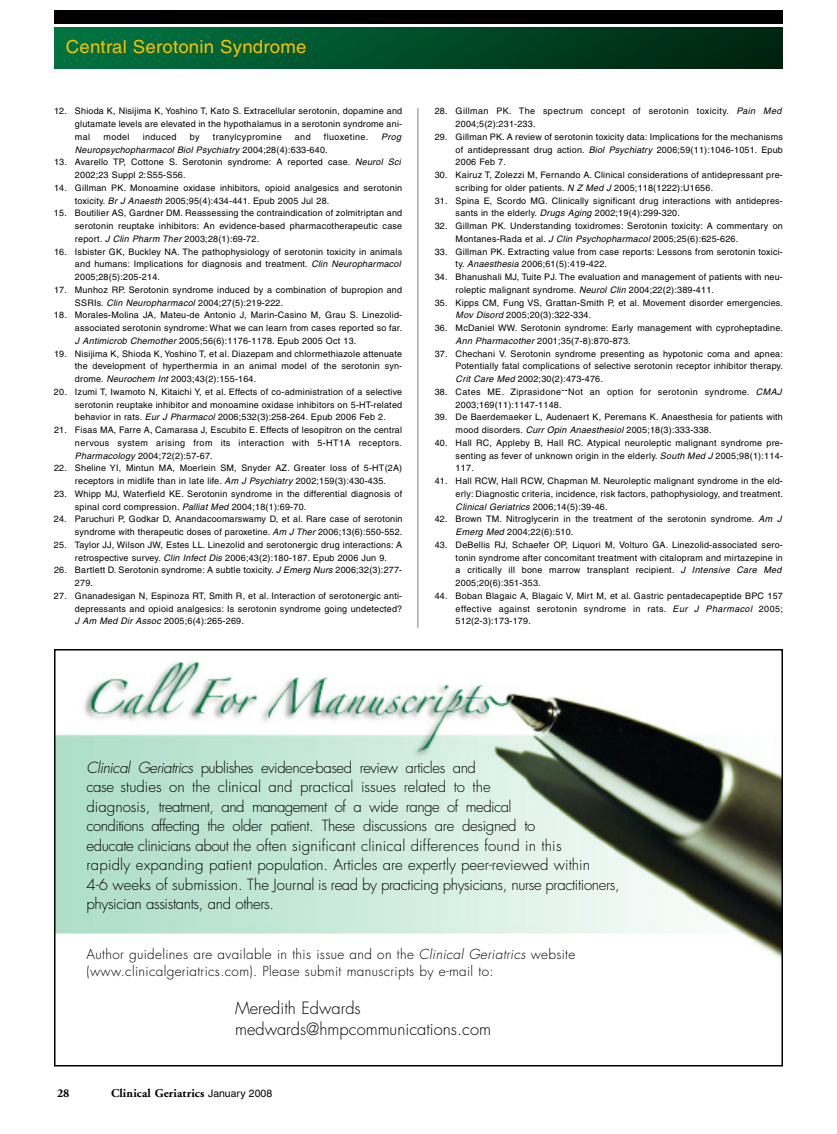
<style>
.page{position:relative;width:837px;height:1134px;background:#fff}
.page>*{position:absolute;margin:0;border:0;box-sizing:border-box;transform-origin:0 0}
.t1{font:18px "Helvetica";letter-spacing:.01em;color:#fbc200}
.t2{font:300 16.5px/21.8px "Futura";color:#000}
.t3{font:300 15px/19.5px "Futura";letter-spacing:-.025em;color:#000}
.t4{font:300 13.5px/17.7px "Futura";letter-spacing:.025em;color:#000}
.t5{font:700 12px "Adobe Garamond";letter-spacing:.015em;color:#000}
.t6{font:9px/12.8px "Helvetica";letter-spacing:.02em;color:#000}
.t7{font:9px/12.8px "Helvetica";letter-spacing:.045em;color:#000}
.t8{font:9px/12.8px "Helvetica";letter-spacing:.04em;color:#000}
.t9{font:italic 9px "Helvetica";letter-spacing:.02em;color:#000}
.s1{font-style:normal}
.s2{font-style:italic}
.s3{font-family:"Helvetica";font-weight:400;font-size:10.5px}
</style>
<div class="page">
<img style="left:54px;top:28px;width:729px;height:40px">
<div style="left:54px;top:10px;width:729px;height:14px;background:#000"></div>
<hr style="left:418px;top:108px;width:1px;height:520px;background:#808080">
<img style="left:57px;top:661px;width:723px;height:297px">
<div style="left:54px;top:649px;width:729px;height:417px;border:2px solid #000"></div>
<h1 class="t1" style="left:66px;top:37px;width:242px">Central Serotonin Syndrome</h1>
<p class="t6" style="left:75px;top:105px;width:329px;text-align:justify;text-indent:-21px">12. Shioda K, Nisijima K, Yoshino T, Kato S. Extracellular serotonin, dopamine and glutamate levels are elevated in the hypothalamus in a serotonin syndrome ani&shy;mal</p>
<p class="t6" style="left:103px;top:130px;width:28px">model</p>
<p class="t7" style="left:143px;top:130px;width:35px">induced</p>
<p class="t6" style="left:190px;top:130px;width:11px">by</p>
<p class="t7" style="left:213px;top:130px;width:70px">tranylcypromine</p>
<p class="t6" style="left:295px;top:130px;width:17px">and</p>
<p class="t7" style="left:324px;top:130px;width:46px">fluoxetine.</p>
<p class="t9" style="left:381px;top:132px;width:22px">Prog</p>
<p class="t9" style="left:75px;top:144px;width:254px">Neuropsychopharmacol Biol Psychiatry <span class="s1">2004;28(4):633-640.</span></p>
<p class="t6" style="left:75px;top:156px;width:327px;text-indent:-21px">13. Avarello TP, Cottone S. Serotonin syndrome: A reported case. <span class="s2">Neurol Sci<br></span>2002;23 Suppl 2:S55-S56.</p>
<p class="t6" style="left:75px;top:181px;width:329px;text-indent:-21px">14. Gillman PK. Monoamine oxidase inhibitors, opioid analgesics and serotonin toxicity. <span class="s2">Br J Anaesth</span> 2005;95(4):434-441. Epub 2005 Jul 28.</p>
<p class="t6" style="left:75px;top:207px;width:329px;text-align:justify;text-indent:-21px">15. Boutilier AS, Gardner DM. Reassessing the contraindication of zolmitriptan and serotonin reuptake inhibitors: An evidence-based pharmacotherapeutic case report. <span class="s2">J Clin Pharm Ther</span> 2003;28(1):69-72.</p>
<p class="t6" style="left:75px;top:245px;width:329px;text-indent:-21px">16. Isbister GK, Buckley NA. The pathophysiology of serotonin toxicity in animals and humans: Implications for diagnosis and treatment. <span class="s2">Clin Neuropharmacol<br></span>2005;28(5):205-214.</p>
<p class="t6" style="left:75px;top:283px;width:329px;text-indent:-21px">17. Munhoz RP. Serotonin syndrome induced by a combination of bupropion and<br>SSRIs. <span class="s2">Clin Neuropharmacol</span> 2004;27(5):219-222.</p>
<p class="t6" style="left:75px;top:309px;width:329px;text-align:justify;text-indent:-21px">18. Morales-Molina JA, Mateu-de Antonio J, Marin-Casino M, Grau S. Linezolid&shy;associated serotonin syndrome: What we can learn from cases reported so far.<br><span class="s2">J Antimicrob Chemother</span> 2005;56(6):1176-1178. Epub 2005 Oct 13.</p>
<p class="t6" style="left:75px;top:347px;width:329px;text-align:justify;text-indent:-21px">19. Nisijima K, Shioda K, Yoshino T, et al. Diazepam and chlormethiazole attenuate the development of hyperthermia in an animal model of the serotonin syn&shy;drome. <span class="s2">Neurochem Int</span> 2003;43(2):155-164.</p>
<p class="t6" style="left:75px;top:385px;width:329px;text-align:justify;text-indent:-21px">20. Izumi T, Iwamoto N, Kitaichi Y, et al. Effects of co-administration of a selective serotonin reuptake inhibitor and monoamine oxidase inhibitors on 5-HT-related behavior in rats. <span class="s2">Eur J Pharmacol</span> 2006;532(3):258-264. Epub 2006 Feb 2.</p>
<p class="t6" style="left:75px;top:424px;width:329px;text-align:justify;text-indent:-21px">21. Fisas MA, Farre A, Camarasa J, Escubito E. Effects of lesopitron on the central nervous system arising from its interaction with 5-HT1A receptors.<br><span class="s2">Pharmacology</span> 2004;72(2):57-67.</p>
<p class="t6" style="left:54px;top:462px;width:350px;text-align:center">22. Sheline YI, Mintun MA, Moerlein SM, Snyder AZ. Greater loss of 5-HT(2A) receptors in midlife than in late life. <span class="s2">Am J Psychiatry</span> 2002;159(3):430-435.</p>
<p class="t6" style="left:75px;top:487px;width:329px;text-indent:-21px">23. Whipp MJ, Waterfield KE. Serotonin syndrome in the differential diagnosis of spinal cord compression. <span class="s2">Palliat Med</span> 2004;18(1):69-70.</p>
<p class="t6" style="left:54px;top:513px;width:350px;text-align:right">24. Paruchuri P, Godkar D, Anandacoomarswamy D, et al. Rare case of serotonin syndrome with therapeutic doses of paroxetine. <span class="s2">Am J Ther</span> 2006;13(6):550-552.</p>
<p class="t6" style="left:75px;top:538px;width:329px;text-indent:-21px">25. Taylor JJ, Wilson JW, Estes LL. Linezolid and serotonergic drug interactions: A retrospective survey. <span class="s2">Clin Infect Dis</span> 2006;43(2):180-187. Epub 2006 Jun 9.</p>
<p class="t6" style="left:75px;top:564px;width:329px;text-indent:-21px">26. Bartlett D. Serotonin syndrome: A subtle toxicity. <span class="s2">J Emerg Nurs</span> 2006;32(3):277-<br>279.</p>
<p class="t6" style="left:75px;top:589px;width:329px;text-align:justify;text-indent:-21px">27. Gnanadesigan N, Espinoza RT, Smith R, et al. Interaction of serotonergic anti&shy;depressants and opioid analgesics: Is serotonin syndrome going undetected?<br><span class="s2">J Am Med Dir Assoc</span> 2005;6(4):265-269.</p>
<p class="t7" style="left:456px;top:105px;width:327px;text-indent:-21px">28. Gillman PK. The spectrum concept of serotonin toxicity. <span class="s2">Pain Med<br></span>2004;5(2):231-233.</p>
<p class="t6" style="left:456px;top:130px;width:329px;text-align:justify;text-indent:-21px">29. Gillman PK. A review of serotonin toxicity data: Implications for the mechanisms of antidepressant drug action. <span class="s2">Biol Psychiatry</span> 2006;59(11):1046-1051. Epub 2006 Feb 7.</p>
<p class="t6" style="left:456px;top:169px;width:329px;text-indent:-21px">30. Kairuz T, Zolezzi M, Fernando A. Clinical considerations of antidepressant pre&shy;scribing for older patients. <span class="s2">N Z Med J</span> 2005;118(1222):U1656.</p>
<p class="t6" style="left:456px;top:194px;width:329px;text-indent:-21px">31. Spina E, Scordo MG. Clinically significant drug interactions with antidepres&shy;sants in the elderly. <span class="s2">Drugs Aging</span> 2002;19(4):299-320.</p>
<p class="t6" style="left:456px;top:220px;width:329px;text-indent:-21px">32. Gillman PK. Understanding toxidromes: Serotonin toxicity: A commentary on<br>Montanes-Rada et al. <span class="s2">J Clin Psychopharmacol</span> 2005;25(6):625-626.</p>
<p class="t6" style="left:456px;top:245px;width:329px;text-indent:-21px">33. Gillman PK. Extracting value from case reports: Lessons from serotonin toxici&shy;ty. <span class="s2">Anaesthesia</span> 2006;61(5):419-422.</p>
<p class="t6" style="left:456px;top:271px;width:329px;text-indent:-21px">34. Bhanushali MJ, Tuite PJ. The evaluation and management of patients with neu&shy;roleptic malignant syndrome. <span class="s2">Neurol Clin</span> 2004;22(2):389-411.</p>
<p class="t6" style="left:456px;top:296px;width:329px;text-indent:-21px">35. Kipps CM, Fung VS, Grattan-Smith P, et al. Movement disorder emergencies.<br><span class="s2">Mov Disord</span> 2005;20(3):322-334.</p>
<p class="t6" style="left:456px;top:322px;width:329px;text-indent:-21px">36. McDaniel WW. Serotonin syndrome: Early management with cyproheptadine.<br><span class="s2">Ann Pharmacother</span> 2001;35(7-8):870-873.</p>
<p class="t6" style="left:456px;top:347px;width:329px;text-align:justify;text-indent:-21px">37. Chechani V. Serotonin syndrome presenting as hypotonic coma and apnea:<br>Potentially fatal complications of selective serotonin receptor inhibitor therapy.<br><span class="s2">Crit Care Med</span> 2002;30(2):473-476.</p>
<p class="t8" style="left:456px;top:385px;width:327px;text-indent:-21px">38. Cates ME. Ziprasidone--Not an option for serotonin syndrome. <span class="s2">CMAJ<br></span>2003;169(11):1147-1148.</p>
<p class="t6" style="left:456px;top:411px;width:329px;text-indent:-21px">39. De Baerdemaeker L, Audenaert K, Peremans K. Anaesthesia for patients with mood disorders. <span class="s2">Curr Opin Anaesthesiol</span> 2005;18(3):333-338.</p>
<p class="t6" style="left:456px;top:436px;width:329px;text-align:justify;text-indent:-21px">40. Hall RC, Appleby B, Hall RC. Atypical neuroleptic malignant syndrome pre&shy;senting as fever of unknown origin in the elderly. <span class="s2">South Med J</span> 2005;98(1):114- 117.</p>
<p class="t6" style="left:456px;top:475px;width:329px;text-align:justify;text-indent:-21px">41. Hall RCW, Hall RCW, Chapman M. Neuroleptic malignant syndrome in the eld&shy;erly: Diagnostic criteria, incidence, risk factors, pathophysiology, and treatment.<br><span class="s2">Clinical Geriatrics</span> 2006;14(5):39-46.</p>
<p class="t6" style="left:456px;top:513px;width:327px;text-indent:-21px">42. Brown TM. Nitroglycerin in the treatment of the serotonin syndrome. <span class="s2">Am J<br>Emerg Med</span> 2004;22(6):510.</p>
<p class="t6" style="left:456px;top:538px;width:329px;text-indent:-21px">43. DeBellis RJ, Schaefer OP, Liquori M, Volturo GA. Linezolid-associated sero&shy;tonin syndrome after concomitant treatment with citalopram and mirtazepine in a critically ill bone marrow transplant recipient. <span class="s2">J Intensive Care Med </span>2005;20(6):351-353.</p>
<p class="t6" style="left:456px;top:589px;width:329px;text-align:justify;text-indent:-21px">44. Boban Blagaic A, Blagaic V, Mirt M, et al. Gastric pentadecapeptide BPC 157 effective against serotonin syndrome in rats. <span class="s2">Eur J Pharmacol</span> 2005; 512(2-3):173-179.</p>
<p class="t3" style="left:87px;top:758px;width:535px"><span class="s2">Clinical Geriatrics</span> publishes evidence-based review articles and<br>case studies on the clinical and practical issues related to the<br>diagnosis, treatment, and management of a wide range of medical<br>conditions affecting the older patient. These discussions are designed to<br>educate clinicians about the often significant clinical differences found in this<br>rapidly expanding patient population. Articles are expertly peer-reviewed within<br>4-6 weeks of submission. The Journal is read by practicing physicians, nurse practitioners, physician assistants, and others.</p>
<h3 class="t4" style="left:87px;top:945px;width:490px">Author guidelines are available in this issue and on the <span class="s2">Clinical Geriatrics</span> website (www.clinicalgeriatrics.com). Please submit manuscripts by e-mail to:</h3>
<h2 class="t2" style="left:235px;top:997px;width:258px">Meredith Edwards medwards@hmpcommunications.com</h2>
<h3 class="t5" style="left:57px;top:1087px;width:14px">28</h3>
<h3 class="t5" style="left:111px;top:1087px;width:163px">Clinical Geriatrics <span class="s3">January 2008</span></h3>
</div>
